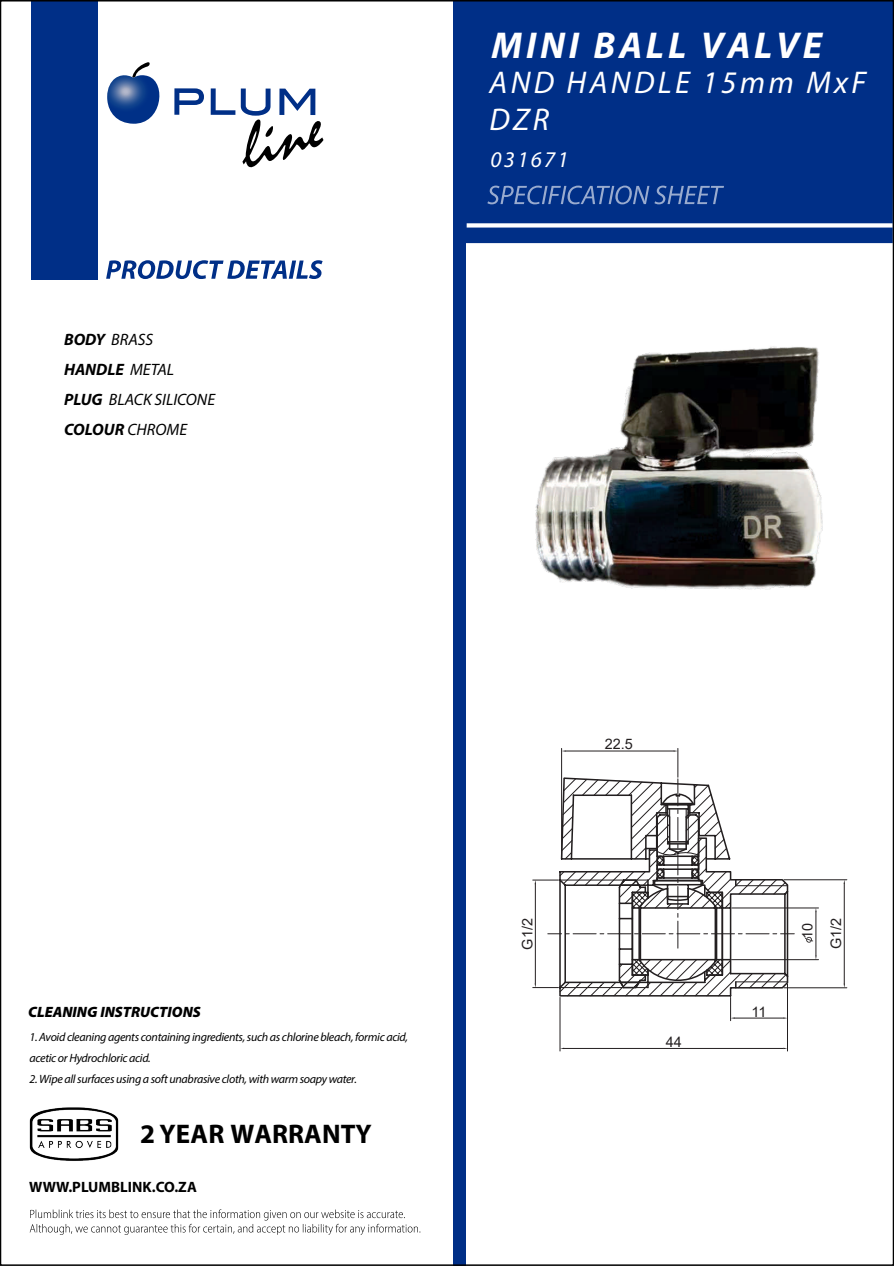
<style>
.page{position:relative;width:894px;height:1266px;background:#fff}
.page>*{position:absolute;margin:0;border:0;box-sizing:border-box;transform-origin:0 0}
.t1{font:italic 700 37.5px "Myriad Pro";letter-spacing:.1em;color:#fff}
.t2{font:italic 31.5px/37.8px "Myriad Pro";letter-spacing:.105em;color:#fff}
.t3{font:700 27px "Myriad Pro";color:#000}
.t4{font:italic 22.5px "Myriad Pro";letter-spacing:.105em;color:#fff}
.t5{font:italic 16.5px/30px "Myriad Pro";color:#000}
.t6{font:italic 900 15px "Myriad Pro";color:#000}
.t7{font:700 15px "Myriad Pro";color:#000}
.t8{font:14.4px/28.8px "Arial";color:#231f20;text-align:center}
.t9{font:italic 12px/21px "Myriad Pro";letter-spacing:-.025em;color:#000}
.s1{font-weight:700}
</style>
<div class="page">
<div style="left:466px;top:3px;width:425px;height:240px;background:#002f87"></div>
<div style="left:453px;top:0;width:13px;height:1265px;background:#002f87"></div>
<svg style="left:487px;top:186px;width:237px;height:18px;background:#2e549c"></svg>
<svg style="left:106px;top:260px;width:217px;height:19px"></svg>
<svg style="left:174px;top:88px;width:30px;height:27px"></svg>
<svg style="left:211px;top:88px;width:24px;height:27px"></svg>
<svg style="left:241px;top:89px;width:82px;height:78px"></svg>
<svg style="left:107px;top:62px;width:53px;height:62px"></svg>
<div style="left:467px;top:223px;width:425px;height:5px;background:#fff"></div>
<div style="left:31px;top:0;width:66px;height:279px;background:#002f87"></div>
<img style="left:535px;top:346px;width:288px;height:244px">
<hr style="left:784px;top:879px;width:63px;height:1px;background:#231f20">
<hr style="left:784px;top:987px;width:63px;height:1px;background:#231f20">
<hr style="left:844px;top:884px;width:1px;height:100px;background:#231f20">
<hr style="left:732px;top:908px;width:86px;height:1px;background:#231f20">
<hr style="left:732px;top:959px;width:86px;height:1px;background:#231f20">
<hr style="left:815px;top:912px;width:1px;height:43px;background:#231f20">
<svg style="left:805px;top:937px;width:8px;height:6px"></svg>
<hr style="left:560px;top:997px;width:1px;height:54px;background:#231f20">
<hr style="left:787px;top:984px;width:1px;height:67px;background:#231f20">
<hr style="left:564px;top:1048px;width:219px;height:1px;background:#231f20">
<svg style="left:533px;top:748px;width:261px;height:273px"></svg>
<svg style="left:30px;top:1209px;width:390px;height:26px"></svg>
<img style="left:29px;top:1107px;width:90px;height:54px">
<h3 class="t5" style="left:64px;top:324px;width:153px"><span class="s1">BODY</span> BRASS<br><span class="s1">HANDLE</span> METAL<br><span class="s1">PLUG</span> BLACK SILICONE<br><span class="s1">COLOUR</span> CHROME</h3>
<h1 class="t1" style="left:491px;top:21px;width:332px">MINI BALL VALVE</h1>
<h2 class="t2" style="left:489px;top:63px;width:378px">AND HANDLE 15mm MxF<br>DZR</h2>
<h3 class="t4" style="left:490px;top:146px;width:80px">031671</h3>
<p class="t6" style="left:28px;top:1002px;width:174px">CLEANING INSTRUCTIONS</p>
<p class="t9" style="left:30px;top:1026px;width:380px">1. Avoid cleaning agents containing ingredients, such as chlorine bleach, formic acid, acetic or Hydrochloric acid.</p>
<p class="t9" style="left:30px;top:1068px;width:329px">2. Wipe all surfaces using a soft unabrasive cloth, with warm soapy water.</p>
<h3 class="t3" style="left:140px;top:1116px;width:233px">2 YEAR WARRANTY</h3>
<p class="t7" style="left:29px;top:1177px;width:169px">WWW.PLUMBLINK.CO.ZA</p>
<p class="t8" style="left:605px;top:729px;width:30px">22.5</p>
<p class="t8" style="left:513px;top:950px;width:33px;rotate:-90deg">G1/2</p>
<p class="t8" style="left:793px;top:949px;width:33px;rotate:-90deg">10<br>G1/2</p>
<p class="t8" style="left:666px;top:1028px;width:18px">44</p>
<p class="t8" style="left:751px;top:997px;width:17px">11</p>
</div>
